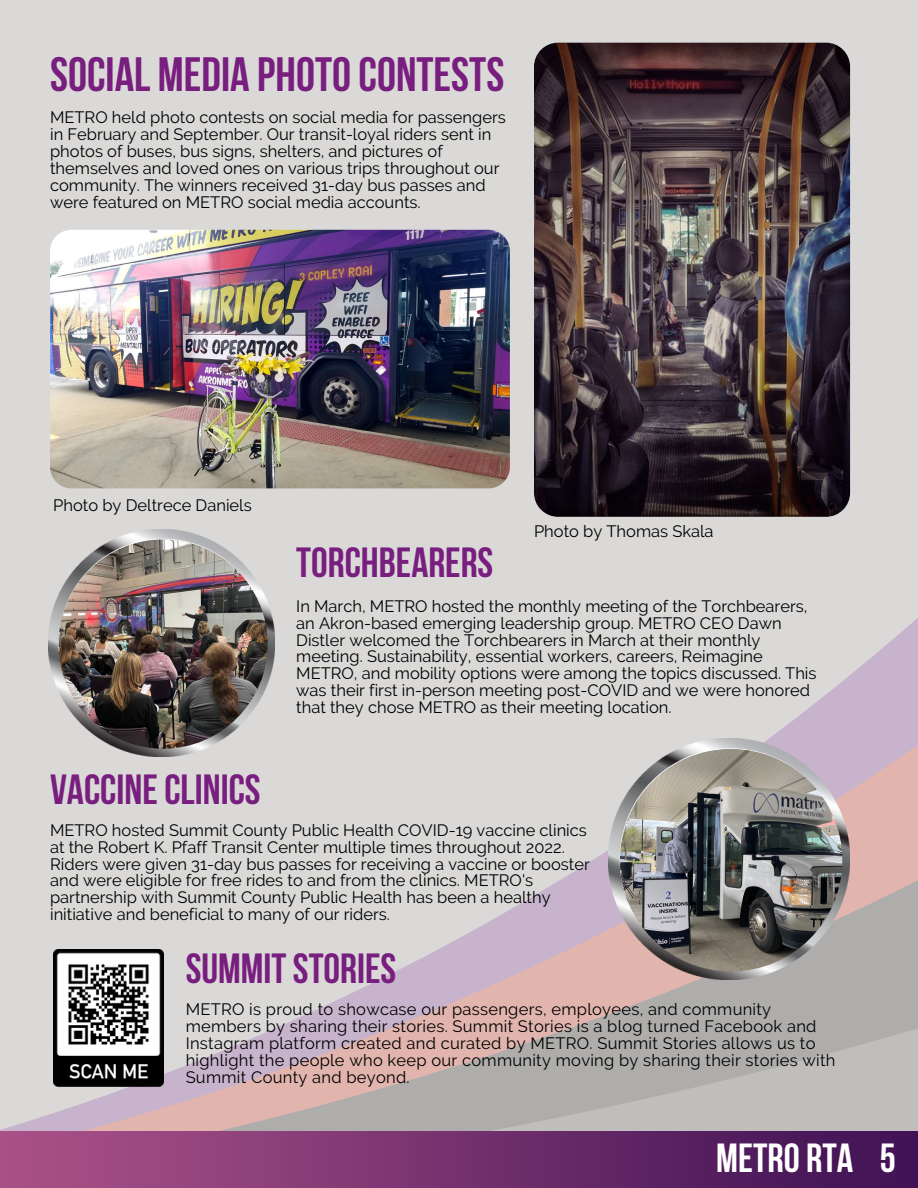
<style>
.page{position:relative;width:918px;height:1188px;background:#fff}
.page>*{position:absolute;margin:0;border:0;box-sizing:border-box;transform-origin:0 0}
.t1{font:700 48px "Bebas Neue";color:#781e7e}
.t2{font:700 42px "Bebas Neue";color:#781e7e}
.t3{font:700 40.5px "Bebas Neue";color:#fff}
.t4{font:16.5px/16.8px "Raleway";color:#000}
</style>
<div class="page">
<div style="left:0;top:0;width:918px;height:131px;background:#dad9d8"></div>
<div style="left:0;top:131px;width:918px;height:304px;background:#dad9d8"></div>
<div style="left:0;top:435px;width:918px;height:333px;background:#dad9d8"></div>
<svg style="left:0;top:768px;width:918px;height:364px;background:#cec4c6"></svg>
<img style="left:534px;top:43px;width:316px;height:474px;border-radius:24px">
<img style="left:50px;top:230px;width:460px;height:258px;border-radius:21px">
<img style="left:53px;top:949px;width:110px;height:137px">
<img style="left:0;top:1132px;width:918px;height:56px">
<img style="left:609px;top:738px;width:241px;height:241px">
<img style="left:620px;top:749px;width:222px;height:222px;border-radius:50%">
<img style="left:48px;top:530px;width:226px;height:226px">
<img style="left:58px;top:540px;width:210px;height:209px;border-radius:50%">
<h1 class="t1" style="left:50px;top:55px;width:456px">SOCIAL MEDIA PHOTOCONTESTS</h1>
<p class="t4" style="left:50px;top:109px;width:457px">METRO held photo contests on social media for passengers in February and September. Our transit-loyal riders sent in photos of buses, bus signs, shelters, and pictures of themselves and loved ones on various trips throughout our community. The winners received 31-day bus passes and were featured on METRO social media accounts.</p>
<p class="t4" style="left:53px;top:497px;width:200px">Photo by Deltrece Daniels</p>
<p class="t4" style="left:534px;top:522px;width:181px">Photo by Thomas Skala</p>
<h2 class="t2" style="left:296px;top:545px;width:199px">TORCHBEARERS</h2>
<p class="t4" style="left:296px;top:598px;width:522px">In March, METRO hosted the monthly meeting of the Torchbearers, an Akron-based emerging leadership group. METRO CEO Dawn Distler welcomed the Torchbearers in March at their monthly meeting. Sustainability, essential workers, careers, Reimagine METRO, and mobility options were among the topics discussed. This was their first in-person meeting post-COVID and we were honored that they chose METRO as their meeting location.</p>
<h2 class="t2" style="left:50px;top:772px;width:212px">VACCINECLINICS</h2>
<p class="t4" style="left:50px;top:822px;width:541px">METRO hosted Summit County Public Health COVID-19 vaccine clinics at the Robert K. Pfaff Transit Center multiple times throughout 2022.<br>Riders were given 31-day bus passes for receiving a vaccine or booster and were eligible for free rides to and from the clinics. METRO's partnership with Summit County Public Health has been a healthy initiative and beneficial to many of our riders.</p>
<h2 class="t2" style="left:186px;top:952px;width:212px">SUMMITSTORIES</h2>
<p class="t4" style="left:186px;top:1001px;width:651px">METRO is proud to showcase our passengers, employees, and community members by sharing their stories. Summit Stories is a blog turned Facebook and Instagram platform created and curated by METRO. Summit Stories allows us to highlight the people who keep our community moving by sharing their stories with Summit County and beyond.</p>
<h3 class="t3" style="left:716px;top:1141px;width:181px">METRO RTA 5</h3>
</div>
